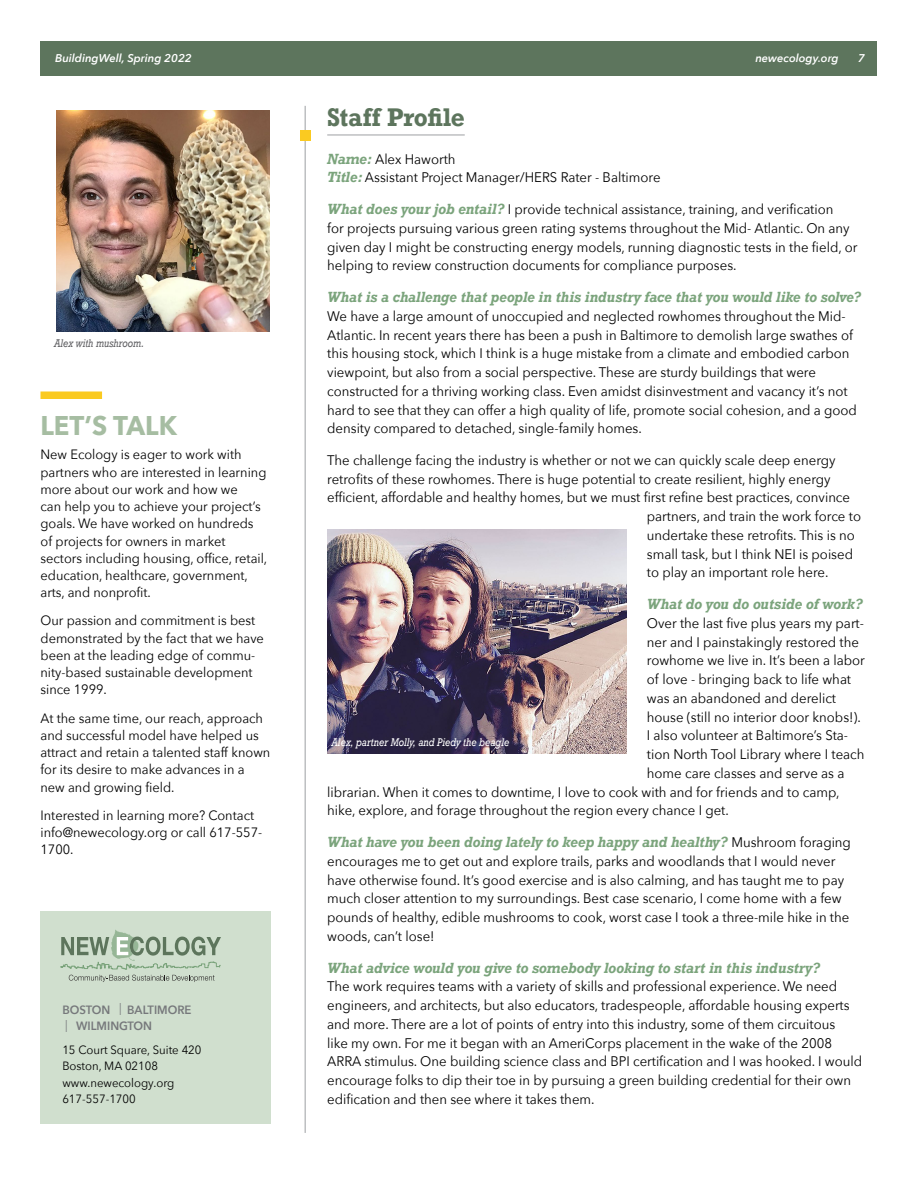
<style>
.page{position:relative;width:918px;height:1188px;background:#fff}
.page>*{position:absolute;margin:0;border:0;box-sizing:border-box;transform-origin:0 0}
.Caps_Subheads{font:700 27px "Avenir Next";color:#a6bda2;scale:.95 1}
.Subhead_2{font:700 24px "Rockwell";letter-spacing:-.01em;color:#5d755d;scale:.95 1}
.Body_Copy_Sans{font:13.8px/18.8px "Avenir Next";color:#000;scale:.95 1}
.Body_Copy_Sans-2{font:italic 700 13.8px "Rockwell";letter-spacing:-.015em;color:#7ba47c;scale:.95 1}
.Body_Copy_Sans-3{font:13.5px/17.2px "Avenir Next";color:#000;scale:.95 1}
.gray_caps_header{font:12px/16.5px "Avenir Next";color:#000;scale:.95 1}
.gray_caps_header-2{font:600 12px/16.5px "Avenir Next";color:#76787b;scale:.95 1}
.t1{font:italic 600 11.25px "Avenir Next";color:#fff}
.captions{font:italic 10.5px "Rockwell";color:#fff;scale:.85 1}
.captions-2{font:italic 10.5px "Rockwell";color:#636366;scale:.85 1}
.s1{font-weight:400}
.s2{font-family:"Rockwell";font-weight:700;font-style:italic;color:#7ba47c}
</style>
<div class="page">
<div style="left:40px;top:41px;width:838px;height:35px;background:#5d755d"></div>
<div style="left:40px;top:911px;width:231px;height:212px;background:#d0dfce"></div>
<hr style="left:305px;top:106px;width:1px;height:1027px;background:#9d9fa2">
<hr style="left:327px;top:135px;width:138px;height:1px;background:#9d9fa2">
<img style="left:56px;top:110px;width:214px;height:222px">
<div style="left:300px;top:131px;width:10px;height:10px;background:#faca21"></div>
<svg style="left:60px;top:930px;width:161px;height:52px"></svg>
<div style="left:40px;top:392px;width:62px;height:7px;background:#faca21"></div>
<img style="left:327px;top:529px;width:300px;height:225px">
<p class="t1" style="left:55px;top:48px;width:138px">BuildingWell, Spring 2022</p>
<p class="t1" style="left:755px;top:48px;width:85px">newecology.org</p>
<p class="t1" style="left:858px;top:48px;width:8px">7</p>
<p class="captions-2" style="left:54px;top:337px;width:107px">Alex with mushroom.</p>
<p class="Caps_Subheads" style="left:40px;top:403px;width:145px">LET’S TALK</p>
<p class="Body_Copy_Sans-3" style="left:40px;top:446px;width:240px">New Ecology is eager to work with partners who are interested in learning more about our work and how we<br>can help you to achieve your project’s goals. We have worked on hundreds of projects for owners in market sectors including housing, office, retail, education, healthcare, government, arts, and nonprofit.</p>
<p class="Body_Copy_Sans-3" style="left:40px;top:612px;width:237px">Our passion and commitment is best demonstrated by the fact that we have been at the leading edge of commu&shy;nity-based sustainable development since 1999.</p>
<p class="Body_Copy_Sans-3" style="left:40px;top:709px;width:244px">At the same time, our reach, approach and successful model have helped us attract and retain a talented staff known for its desire to make advances in a new and growing field.</p>
<p class="Body_Copy_Sans-3" style="left:40px;top:806px;width:235px">Interested in learning more? Contact info@newecology.org or call 617-557-<br>1700.</p>
<p class="gray_caps_header-2" style="left:62px;top:1001px;width:137px">BOSTON <span class="s1">|</span> BALTIMORE <span class="s1">|</span> WILMINGTON</p>
<p class="gray_caps_header" style="left:62px;top:1041px;width:148px">15 Court Square, Suite 420<br>Boston, MA 02108 www.newecology.org<br>617-557-1700</p>
<p class="Subhead_2" style="left:327px;top:102px;width:146px">Staff Profile</p>
<p class="Body_Copy_Sans" style="left:327px;top:149px;width:137px"><span class="s2">Name:</span> Alex Haworth</p>
<p class="Body_Copy_Sans" style="left:327px;top:168px;width:352px"><span class="s2">Title:</span> Assistant Project Manager/HERS Rater - Baltimore</p>
<p class="Body_Copy_Sans" style="left:327px;top:199px;width:560px"><span class="s2">What does your job entail?</span> I provide technical assistance, training, and verification<br>for projects pursuing various green rating systems throughout the Mid- Atlantic. On any given day I might be constructing energy models, running diagnostic tests in the field, or helping to review construction documents for compliance purposes.</p>
<p class="Body_Copy_Sans" style="left:327px;top:287px;width:564px"><span class="s2">What is a challenge that people in this industry face that you would like to solve?<br></span>We have a large amount of unoccupied and neglected rowhomes throughout the Mid-Atlantic. In recent years there has been a push in Baltimore to demolish large swathes of this housing stock, which I think is a huge mistake from a climate and embodied carbon viewpoint, but also from a social perspective. These are sturdy buildings that were constructed for a thriving working class. Even amidst disinvestment and vacancy it’s not hard to see that they can offer a high quality of life, promote social cohesion, and a good density compared to detached, single-family homes.</p>
<p class="Body_Copy_Sans" style="left:327px;top:450px;width:537px">The challenge facing the industry is whether or not we can quickly scale deep energy</p>
<p class="Body_Copy_Sans" style="left:327px;top:469px;width:531px">retrofits of these rowhomes. There is huge potential to create resilient, highly energy</p>
<p class="Body_Copy_Sans" style="left:327px;top:488px;width:552px">efficient, affordable and healthy homes, but we must first refine best practices, convince</p>
<p class="Body_Copy_Sans" style="left:647px;top:506px;width:227px">partners, and train the work force to</p>
<p class="Body_Copy_Sans" style="left:647px;top:525px;width:220px">undertake these retrofits. This is no</p>
<p class="Body_Copy_Sans" style="left:647px;top:544px;width:219px">small task, but I think NEI is poised</p>
<p class="Body_Copy_Sans" style="left:647px;top:563px;width:193px">to play an important role here.</p>
<p class="Body_Copy_Sans-2" style="left:647px;top:595px;width:229px">What do you do outside of work?</p>
<p class="Body_Copy_Sans" style="left:647px;top:613px;width:230px">Over the last five plus years my part-</p>
<p class="Body_Copy_Sans" style="left:647px;top:632px;width:225px">ner and I painstakingly restored the</p>
<p class="Body_Copy_Sans" style="left:647px;top:651px;width:231px">rowhome we live in. It’s been a labor</p>
<p class="Body_Copy_Sans" style="left:647px;top:669px;width:216px">of love - bringing back to life what</p>
<p class="Body_Copy_Sans" style="left:647px;top:688px;width:201px">was an abandoned and derelict</p>
<p class="Body_Copy_Sans" style="left:647px;top:707px;width:227px">house (still no interior door knobs!).</p>
<p class="Body_Copy_Sans" style="left:647px;top:726px;width:213px">I also volunteer at Baltimore’s Sta-</p>
<p class="Body_Copy_Sans" style="left:647px;top:744px;width:231px">tion North Tool Library where I teach</p>
<p class="Body_Copy_Sans" style="left:647px;top:763px;width:209px">home care classes and serve as a</p>
<p class="Body_Copy_Sans" style="left:327px;top:782px;width:541px">librarian. When it comes to downtime, I love to cook with and for friends and to camp,</p>
<p class="Body_Copy_Sans" style="left:327px;top:801px;width:424px">hike, explore, and forage throughout the region every chance I get.</p>
<p class="Body_Copy_Sans" style="left:327px;top:832px;width:553px"><span class="s2">What have you been doing lately to keep happy and healthy?</span> Mushroom foraging encourages me to get out and explore trails, parks and woodlands that I would never have otherwise found. It’s good exercise and is also calming, and has taught me to pay much closer attention to my surroundings. Best case scenario, I come home with a few pounds of healthy, edible mushrooms to cook, worst case I took a three-mile hike in the woods, can’t lose!</p>
<p class="Body_Copy_Sans" style="left:327px;top:958px;width:565px"><span class="s2">What advice would you give to somebody looking to start in this industry?<br></span>The work requires teams with a variety of skills and professional experience. We need engineers, and architects, but also educators, tradespeople, affordable housing experts and more. There are a lot of points of entry into this industry, some of them circuitous<br>like my own. For me it began with an AmeriCorps placement in the wake of the 2008<br>ARRA stimulus. One building science class and BPI certification and I was hooked. I would encourage folks to dip their toe in by pursuing a green building credential for their own edification and then see where it takes them.</p>
<p class="captions" style="left:332px;top:735px;width:211px">Alex, partner Molly, and Piedy the beagle</p>
</div>
